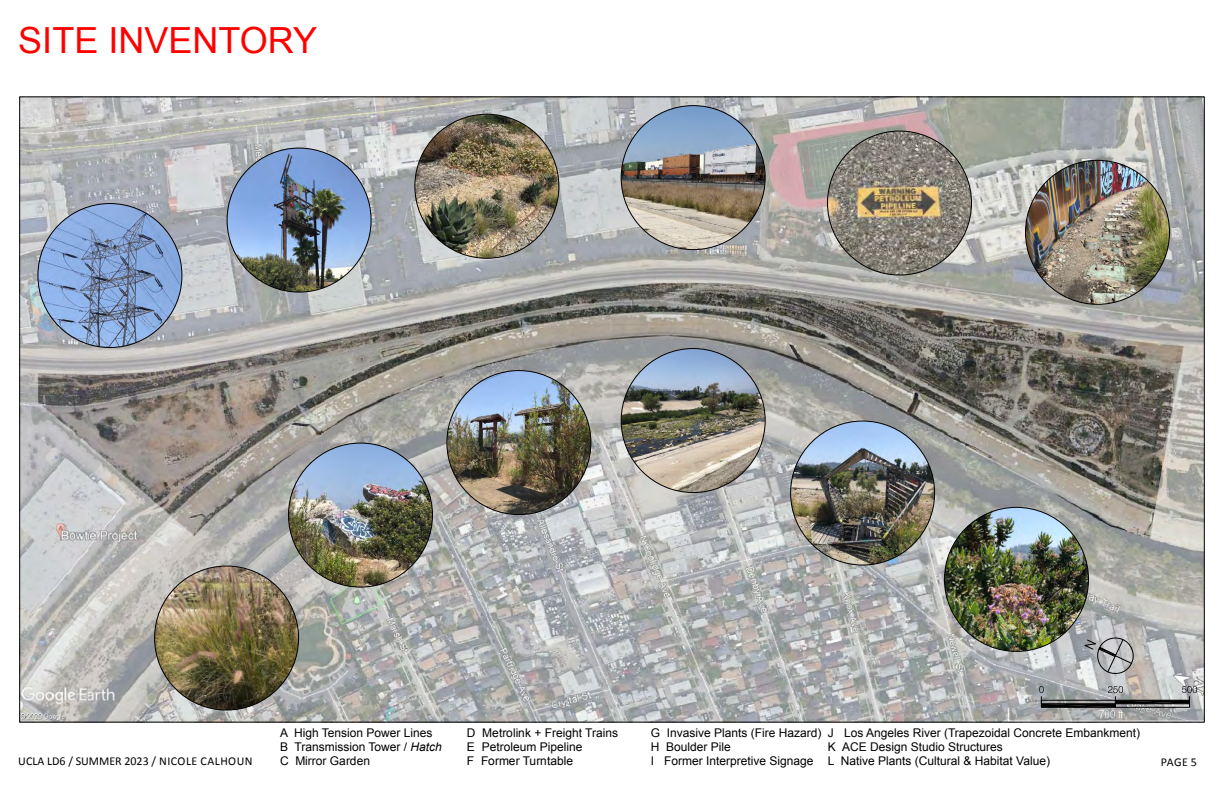
<style>
.page{position:relative;width:1224px;height:792px;background:#fff}
.page>*{position:absolute;margin:0;border:0;box-sizing:border-box;transform-origin:0 0}
.t1{font:36px "Arial";color:#f00}
.t2{font:12px/14.4px "Arial";color:#000}
.t3{font:12px "Calibri";color:#000}
.s1{font-style:italic}
</style>
<div class="page">
<img style="left:21px;top:99px;width:1182px;height:621px">
<svg style="left:1039px;top:686px;width:159px;height:22px"></svg>
<svg style="left:1082px;top:632px;width:52px;height:47px"></svg>
<img style="left:828px;top:131px;width:144px;height:144px;border-radius:72px">
<img style="left:38px;top:204px;width:144px;height:144px;border-radius:72px">
<img style="left:1026px;top:160px;width:144px;height:144px">
<img style="left:621px;top:106px;width:144px;height:144px;border-radius:72px">
<img style="left:288px;top:443px;width:144px;height:144px;border-radius:72px">
<img style="left:791px;top:421px;width:144px;height:144px;border-radius:72px">
<img style="left:621px;top:349px;width:144px;height:144px;border-radius:72px">
<img style="left:155px;top:566px;width:144px;height:144px;border-radius:72px">
<img style="left:944px;top:507px;width:144px;height:144px;border-radius:72px">
<img style="left:415px;top:114px;width:144px;height:144px;border-radius:72px">
<img style="left:228px;top:148px;width:143px;height:144px">
<img style="left:447px;top:371px;width:144px;height:144px;border-radius:72px">
<h1 class="t1" style="left:18px;top:17px;width:300px">SITE INVENTORY</h1>
<p class="t3" style="left:18px;top:753px;width:236px">UCLA LD6 / SUMMER 2023 / NICOLE CALHOUN</p>
<p class="t2" style="left:280px;top:725px;width:163px">A High Tension Power Lines<br>B Transmission Tower / <span class="s1">Hatch<br></span>C Mirror Garden</p>
<p class="t2" style="left:467px;top:725px;width:153px">D Metrolink + Freight Trains<br>E Petroleum Pipeline<br>F Former Turntable</p>
<p class="t2" style="left:651px;top:725px;width:172px">G Invasive Plants (Fire Hazard)<br>H Boulder Pile<br>I Former Interpretive Signage</p>
<p class="t2" style="left:828px;top:725px;width:314px">J Los Angeles River (Trapezoidal Concrete Embankment)<br>K ACE Design Studio Structures<br>L Native Plants (Cultural &amp; Habitat Value)</p>
<p class="t3" style="left:1161px;top:754px;width:38px">PAGE 5</p>
</div>
